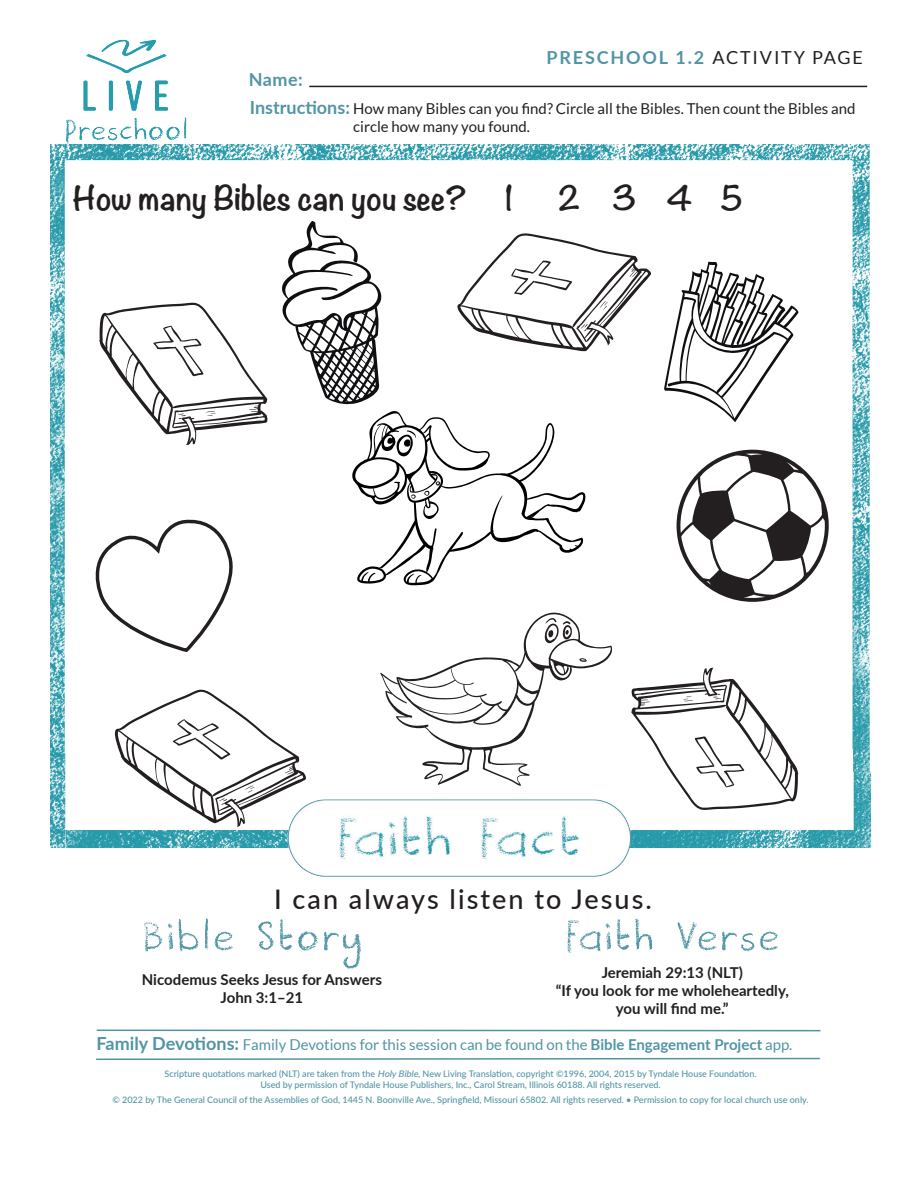
<style>
.page{position:relative;width:918px;height:1188px;background:#fff}
.page>*{position:absolute;margin:0;border:0;box-sizing:border-box;transform-origin:0 0}
.t1{font:60px "DK Crayonista";letter-spacing:.02em;color:#5195a5}
.t2{font:700 30px "Noteworthy";color:#231f20}
.t3{font:500 27px "Lato";letter-spacing:.075em;color:#231f20}
.t4{font:700 18px "Lato";letter-spacing:.1em;color:#5195a5}
.t5{font:700 18px/28.2px "Lato";color:#5195a5}
.t6{font:700 15px/18px "Lato";color:#231f20;text-align:center}
.t7{font:15px "Lato";color:#5195a5}
.t8{font:15px/18px "Lato";color:#231f20}
.t9{font:500 9px/10.8px "Lato";color:#5195a5;text-align:center}
.s1{font-weight:400;color:#231f20}
.s2{font-weight:700;font-size:18px}
.s3{font-weight:700}
.s4{font-style:italic}
</style>
<div class="page">
<img style="left:50px;top:144px;width:822px;height:704px">
<svg style="left:96px;top:1057px;width:724px;height:3px"></svg>
<hr style="left:97px;top:1030px;width:723px;height:1px;background:#5195a5">
<hr style="left:309px;top:86px;width:558px;height:1px;background:#231f20">
<img style="left:64px;top:39px;width:127px;height:110px">
<svg style="left:282px;top:220px;width:101px;height:185px"></svg>
<svg style="left:664px;top:262px;width:135px;height:160px"></svg>
<svg style="left:99px;top:303px;width:169px;height:142px"></svg>
<svg style="left:631px;top:668px;width:168px;height:142px"></svg>
<svg style="left:456px;top:233px;width:195px;height:118px"></svg>
<svg style="left:114px;top:689px;width:192px;height:138px"></svg>
<svg style="left:84px;top:517px;width:150px;height:137px"></svg>
<svg style="left:677px;top:450px;width:152px;height:152px"></svg>
<svg style="left:380px;top:612px;width:232px;height:174px"></svg>
<svg style="left:350px;top:411px;width:236px;height:175px"></svg>
<img style="left:282px;top:794px;width:357px;height:83px">
<h3 class="t4" style="left:547px;top:44px;width:318px">PRESCHOOL 1.2 <span class="s1">ACTIVITY PAGE</span></h3>
<h3 class="t5" style="left:249px;top:65px;width:103px">Name:<br>Instructions:</h3>
<h3 class="t8" style="left:353px;top:100px;width:504px">How many Bibles can you find? Circle all the Bibles. Then count the Bibles and circle how many you found.</h3>
<h2 class="t2" style="left:72px;top:172px;width:443px">How many Bibles can you see? 1</h2>
<h2 class="t2" style="left:558px;top:172px;width:187px">2345</h2>
<h3 class="t3" style="left:274px;top:880px;width:379px">I can always listen to Jesus.</h3>
<h1 class="t1" style="left:142px;top:894px;width:223px">Bible Story</h1>
<h1 class="t1" style="left:565px;top:894px;width:217px">Faith Verse</h1>
<h3 class="t6" style="left:556px;top:963px;width:235px">Jeremiah 29:13 (NLT)<br>“If you look for me wholeheartedly, you will find me.”</h3>
<h3 class="t6" style="left:142px;top:970px;width:242px">Nicodemus Seeks Jesus for Answers<br>John 3:1–21</h3>
<h3 class="t7" style="left:97px;top:1036px;width:697px"><span class="s2">Family Devotions:</span> Family Devotions for this session can be found on the <span class="s3">Bible Engagement Project</span> app.</h3>
<p class="t9" style="left:165px;top:1068px;width:594px">Scripture quotations marked (NLT) are taken from the <span class="s4">Holy Bible</span>, New Living Translation, copyright ©1996, 2004, 2015 by Tyndale House Foundation.<br>Used by permission of Tyndale House Publishers, Inc., Carol Stream, Illinois 60188. All rights reserved.</p>
<p class="t9" style="left:112px;top:1094px;width:698px">© 2022 by The General Council of the Assemblies of God, 1445 N. Boonville Ave., Springfield, Missouri 65802. All rights reserved. • Permission to copy for local church use only.</p>
</div>
